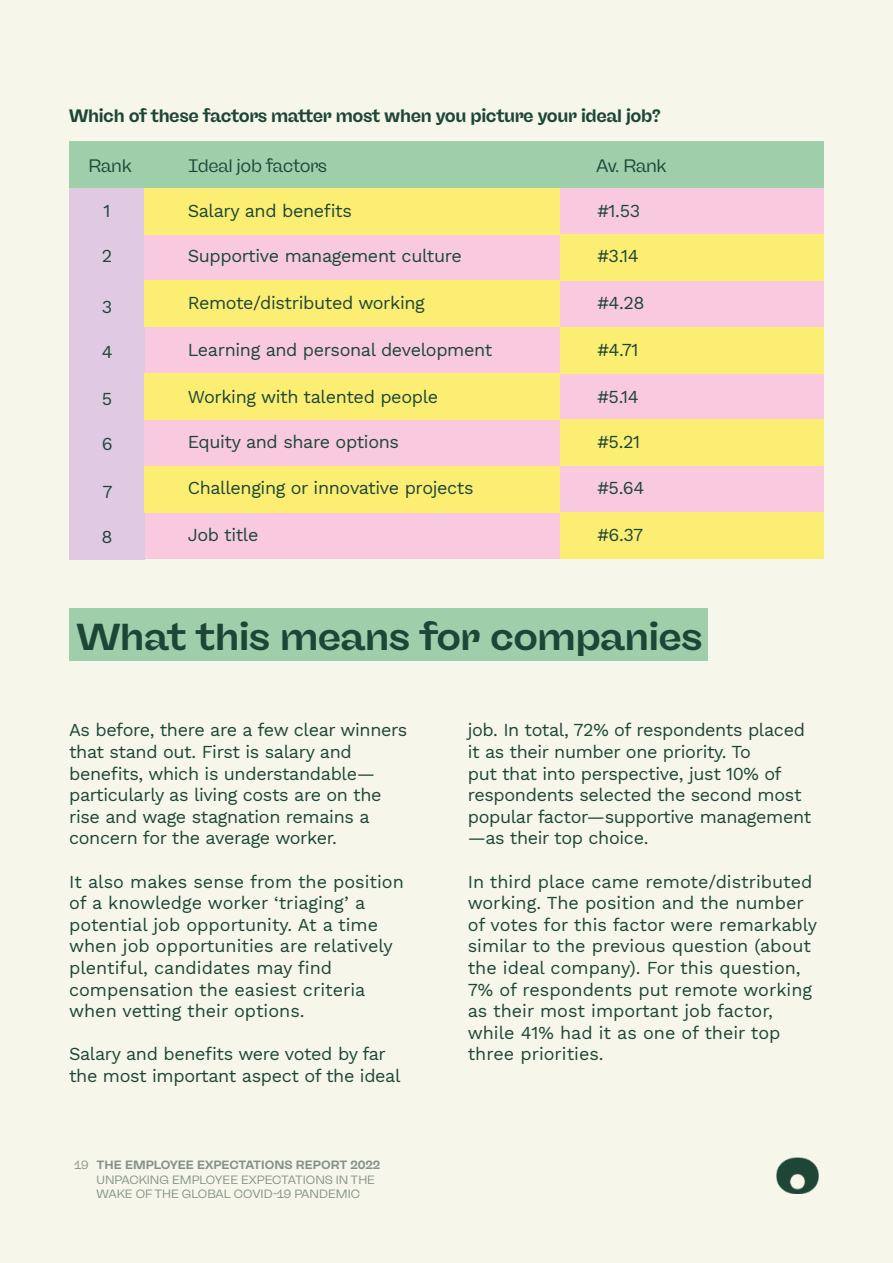
<style>
.page{position:relative;width:893px;height:1263px;background:#f6f6eb}
.page>*{position:absolute;margin:0;border:0;box-sizing:border-box;transform-origin:0 0}
.t1{font:700 expanded 37.5px "Freigeist";letter-spacing:-.02em;color:#1d4637}
.t2{font:18px/21.6px "Work Sans";letter-spacing:-.02em;color:#1d4637}
.t3{font:18px/21.6px "Work Sans";color:#1d4637}
.t4{font:700 18px "Freigeist";letter-spacing:-.02em;color:#1d4637}
.t5{font:18px "Freigeist";letter-spacing:-.025em;color:#1d4637}
.t6{font:12px/14.4px "Freigeist";color:#849188}
.s1{font-weight:700}
</style>
<div class="page">
<img style="left:776px;top:1158px;width:43px;height:35px">
<div style="left:69px;top:142px;width:755px;height:46px;background:#9ecfaa"></div>
<div style="left:560px;top:188px;width:264px;height:46px;background:#f8c9df"></div>
<div style="left:560px;top:373px;width:264px;height:47px;background:#f8c9df"></div>
<div style="left:145px;top:327px;width:415px;height:46px;background:#f8c9df"></div>
<div style="left:145px;top:512px;width:415px;height:46px;background:#f8c9df"></div>
<div style="left:69px;top:188px;width:76px;height:371px;background:#e0cae3"></div>
<div style="left:560px;top:281px;width:264px;height:46px;background:#f8c9df"></div>
<div style="left:560px;top:466px;width:264px;height:46px;background:#f8c9df"></div>
<div style="left:145px;top:234px;width:415px;height:47px;background:#f8c9df"></div>
<div style="left:145px;top:420px;width:415px;height:46px;background:#f8c9df"></div>
<div style="left:560px;top:234px;width:264px;height:47px;background:#fbee72"></div>
<div style="left:560px;top:420px;width:264px;height:46px;background:#fbee72"></div>
<div style="left:145px;top:281px;width:415px;height:46px;background:#fbee72"></div>
<div style="left:145px;top:466px;width:415px;height:46px;background:#fbee72"></div>
<div style="left:560px;top:327px;width:264px;height:46px;background:#fbee72"></div>
<div style="left:560px;top:512px;width:264px;height:46px;background:#fbee72"></div>
<div style="left:145px;top:188px;width:415px;height:46px;background:#fbee72"></div>
<div style="left:145px;top:373px;width:415px;height:47px;background:#fbee72"></div>
<div style="left:69px;top:609px;width:639px;height:52px;background:#9ecfaa"></div>
<p class="t4" style="left:69px;top:105px;width:593px">Which of these factors matter most when you picture your ideal job?</p>
<p class="t5" style="left:89px;top:155px;width:45px">Rank</p>
<p class="t2" style="left:104px;top:200px;width:9px">1</p>
<p class="t5" style="left:188px;top:155px;width:140px">Ideal job factors</p>
<p class="t5" style="left:596px;top:155px;width:72px">Av. Rank</p>
<p class="t2" style="left:188px;top:200px;width:166px">Salary and benefits</p>
<p class="t2" style="left:597px;top:200px;width:44px">#1.53</p>
<p class="t2" style="left:102px;top:245px;width:12px">2</p>
<p class="t2" style="left:188px;top:245px;width:276px">Supportive management culture</p>
<p class="t2" style="left:597px;top:245px;width:43px">#3.14</p>
<p class="t2" style="left:102px;top:295px;width:12px">3</p>
<p class="t2" style="left:188px;top:291px;width:239px">Remote/distributed working</p>
<p class="t2" style="left:597px;top:291px;width:49px">#4.28</p>
<p class="t2" style="left:102px;top:340px;width:12px">4</p>
<p class="t2" style="left:188px;top:338px;width:306px">Learning and personal development</p>
<p class="t2" style="left:597px;top:338px;width:43px">#4.71</p>
<p class="t2" style="left:102px;top:388px;width:12px">5</p>
<p class="t2" style="left:188px;top:385px;width:252px">Working with talented people</p>
<p class="t2" style="left:597px;top:385px;width:43px">#5.14</p>
<p class="t2" style="left:102px;top:433px;width:12px">6</p>
<p class="t2" style="left:188px;top:430px;width:213px">Equity and share options</p>
<p class="t2" style="left:597px;top:430px;width:44px">#5.21</p>
<p class="t2" style="left:102px;top:480px;width:12px">7</p>
<p class="t2" style="left:188px;top:477px;width:287px">Challenging or innovative projects</p>
<p class="t2" style="left:597px;top:477px;width:48px">#5.64</p>
<p class="t2" style="left:102px;top:525px;width:13px">8</p>
<p class="t2" style="left:188px;top:524px;width:72px">Job title</p>
<p class="t2" style="left:597px;top:524px;width:47px">#6.37</p>
<p class="t1" style="left:77px;top:613px;width:628px">What this means for companies</p>
<p class="t2" style="left:69px;top:719px;width:340px">As before, there are a few clear winners that stand out. First is salary and benefits, which is understandable— particularly as living costs are on the rise and wage stagnation remains a concern for the average worker.</p>
<p class="t3" style="left:69px;top:870px;width:336px">It also makes sense from the position of a knowledge worker ‘triaging’ a potential job opportunity. At a time when job opportunities are relatively plentiful, candidates may find compensation the easiest criteria when vetting their options.</p>
<p class="t2" style="left:69px;top:1043px;width:333px">Salary and benefits were voted by far the most important aspect of the ideal</p>
<p class="t6" style="left:97px;top:1158px;width:285px;text-indent:-22px">19 <span class="s1">THE EMPLOYEE EXPECTATIONS REPORT 2022<br></span>UNPACKING EMPLOYEE EXPECTATIONS IN THE<br>WAKE OF THE GLOBAL COVID-19 PANDEMIC</p>
<p class="t2" style="left:468px;top:719px;width:345px">job. In total, 72% of respondents placed it as their number one priority. To<br>put that into perspective, just 10% of respondents selected the second most popular factor—supportive management —as their top choice.</p>
<p class="t3" style="left:468px;top:870px;width:351px">In third place came remote/distributed working. The position and the number of votes for this factor were remarkably similar to the previous question (about the ideal company). For this question, 7% of respondents put remote working as their most important job factor, while 41% had it as one of their top three priorities.</p>
</div>
